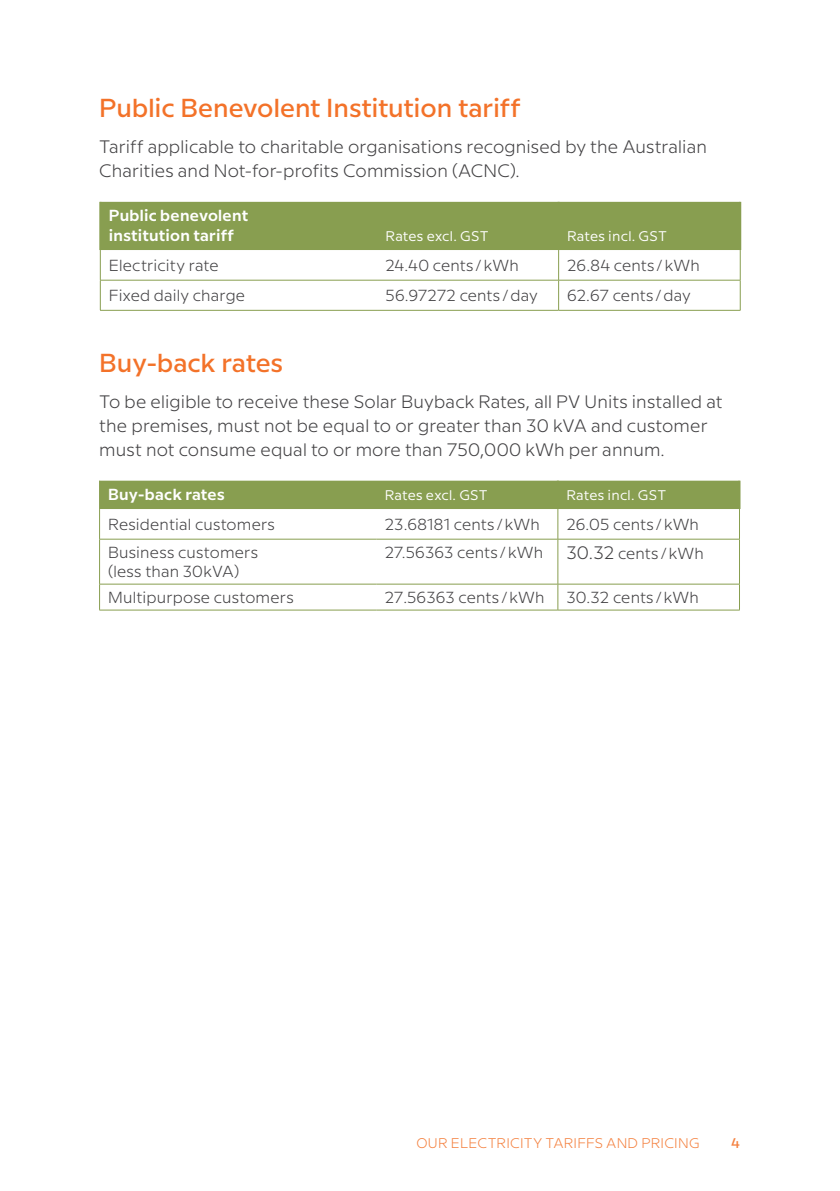
<style>
.page{position:relative;width:840px;height:1191px;background:#fff}
.page>*{position:absolute;margin:0;border:0;box-sizing:border-box;transform-origin:0 0}
.t1{font:500 26px "Milliard";color:#f37229}
.t2{font:300 18px/24px "Milliard";letter-spacing:.01em;color:#414042}
.t3{font:300 16px/19px "Milliard";letter-spacing:.01em;color:#414042}
.t4{font:600 16px/20px "Milliard";letter-spacing:.015em;color:#fff}
.t5{font:14px "Milliard";letter-spacing:.01em;color:#fff}
.t6{font:300 14px "Milliard";letter-spacing:.01em;color:#f4803e}
.t7{font:500 14px "Milliard";color:#f4803e}
.s1{font-size:18px}
</style>
<div class="page">
<div style="left:101px;top:202px;width:637px;height:48px;background:#889e50"></div>
<hr style="left:99px;top:202px;width:2px;height:48px;background:#889e50">
<hr style="left:557px;top:202px;width:2px;height:48px;background:#889e50">
<hr style="left:738px;top:202px;width:2px;height:48px;background:#889e50">
<hr style="left:100px;top:250px;width:1px;height:30px;background:#889e50">
<hr style="left:558px;top:250px;width:1px;height:30px;background:#889e50">
<hr style="left:739px;top:250px;width:1px;height:30px;background:#889e50">
<hr style="left:100px;top:280px;width:1px;height:30px;background:#889e50">
<hr style="left:100px;top:280px;width:277px;height:1px;background:#889e50">
<hr style="left:100px;top:310px;width:277px;height:1px;background:#889e50">
<hr style="left:377px;top:280px;width:181px;height:1px;background:#889e50">
<hr style="left:377px;top:310px;width:181px;height:1px;background:#889e50">
<hr style="left:558px;top:280px;width:1px;height:30px;background:#889e50">
<hr style="left:558px;top:280px;width:182px;height:1px;background:#889e50">
<hr style="left:739px;top:280px;width:1px;height:30px;background:#889e50">
<hr style="left:558px;top:310px;width:182px;height:1px;background:#889e50">
<div style="left:99px;top:480px;width:639px;height:29px;background:#889e50"></div>
<hr style="left:556px;top:480px;width:2px;height:29px;background:#889e50">
<hr style="left:738px;top:480px;width:2px;height:29px;background:#889e50">
<hr style="left:99px;top:509px;width:1px;height:30px;background:#889e50">
<hr style="left:557px;top:509px;width:1px;height:30px;background:#889e50">
<hr style="left:738px;top:509px;width:1px;height:30px;background:#889e50">
<hr style="left:99px;top:539px;width:1px;height:45px;background:#889e50">
<hr style="left:99px;top:539px;width:277px;height:1px;background:#889e50">
<hr style="left:376px;top:539px;width:181px;height:1px;background:#889e50">
<hr style="left:557px;top:539px;width:1px;height:45px;background:#889e50">
<hr style="left:557px;top:539px;width:182px;height:1px;background:#889e50">
<hr style="left:738px;top:539px;width:1px;height:45px;background:#889e50">
<svg style="left:99px;top:585px;width:1px;height:25px"></svg>
<hr style="left:99px;top:584px;width:277px;height:1px;background:#889e50">
<hr style="left:99px;top:610px;width:277px;height:1px;background:#889e50">
<hr style="left:376px;top:584px;width:181px;height:1px;background:#889e50">
<hr style="left:376px;top:610px;width:181px;height:1px;background:#889e50">
<svg style="left:557px;top:585px;width:1px;height:25px"></svg>
<hr style="left:557px;top:584px;width:182px;height:1px;background:#889e50">
<hr style="left:557px;top:610px;width:182px;height:1px;background:#889e50">
<h1 class="t1" style="left:99px;top:89px;width:422px">Public Benevolent Institution tariff</h1>
<p class="t2" style="left:99px;top:133px;width:608px">Tariff applicable to charitable organisations recognised by the Australian<br>Charities and Not-for-profits Commission (ACNC).</p>
<p class="t4" style="left:109px;top:204px;width:141px">Public benevolent institution tariff</p>
<p class="t5" style="left:385px;top:226px;width:104px">Rates excl. GST</p>
<p class="t5" style="left:567px;top:226px;width:101px">Rates incl. GST</p>
<p class="t3" style="left:109px;top:254px;width:111px">Electricity rate</p>
<p class="t3" style="left:385px;top:254px;width:135px">24.40 cents/kWh</p>
<p class="t3" style="left:567px;top:254px;width:134px">26.84 cents/kWh</p>
<p class="t3" style="left:109px;top:285px;width:138px">Fixed daily charge</p>
<p class="t3" style="left:385px;top:285px;width:154px">56.97272 cents/day</p>
<p class="t3" style="left:567px;top:285px;width:125px">62.67 cents/day</p>
<h1 class="t1" style="left:99px;top:344px;width:185px">Buy-back rates</h1>
<p class="t2" style="left:99px;top:388px;width:624px">To be eligible to receive these Solar Buyback Rates, all PV Units installed at the premises, must not be equal to or greater than 30 kVA and customer must not consume equal to or more than 750,000 kWh per annum.</p>
<p class="t4" style="left:108px;top:483px;width:118px">Buy-back rates</p>
<p class="t5" style="left:384px;top:485px;width:104px">Rates excl. GST</p>
<p class="t5" style="left:566px;top:485px;width:101px">Rates incl. GST</p>
<p class="t3" style="left:108px;top:513px;width:168px">Residential customers</p>
<p class="t3" style="left:384px;top:513px;width:156px">23.68181 cents/kWh</p>
<p class="t3" style="left:566px;top:513px;width:134px">26.05 cents/kWh</p>
<p class="t3" style="left:108px;top:541px;width:151px">Business customers (less than 30kVA)</p>
<p class="t3" style="left:384px;top:541px;width:160px">27.56363 cents/kWh</p>
<p class="t3" style="left:566px;top:543px;width:139px"><span class="s1">30.32</span> cents/kWh</p>
<p class="t3" style="left:108px;top:586px;width:187px">Multipurpose customers</p>
<p class="t3" style="left:384px;top:586px;width:161px">27.56363 cents/kWh</p>
<p class="t3" style="left:566px;top:586px;width:134px">30.32 cents/kWh</p>
<p class="t6" style="left:416px;top:1133px;width:284px">OUR ELECTRICITY TARIFFS AND PRICING</p>
<p class="t7" style="left:730px;top:1133px;width:10px">4</p>
</div>
